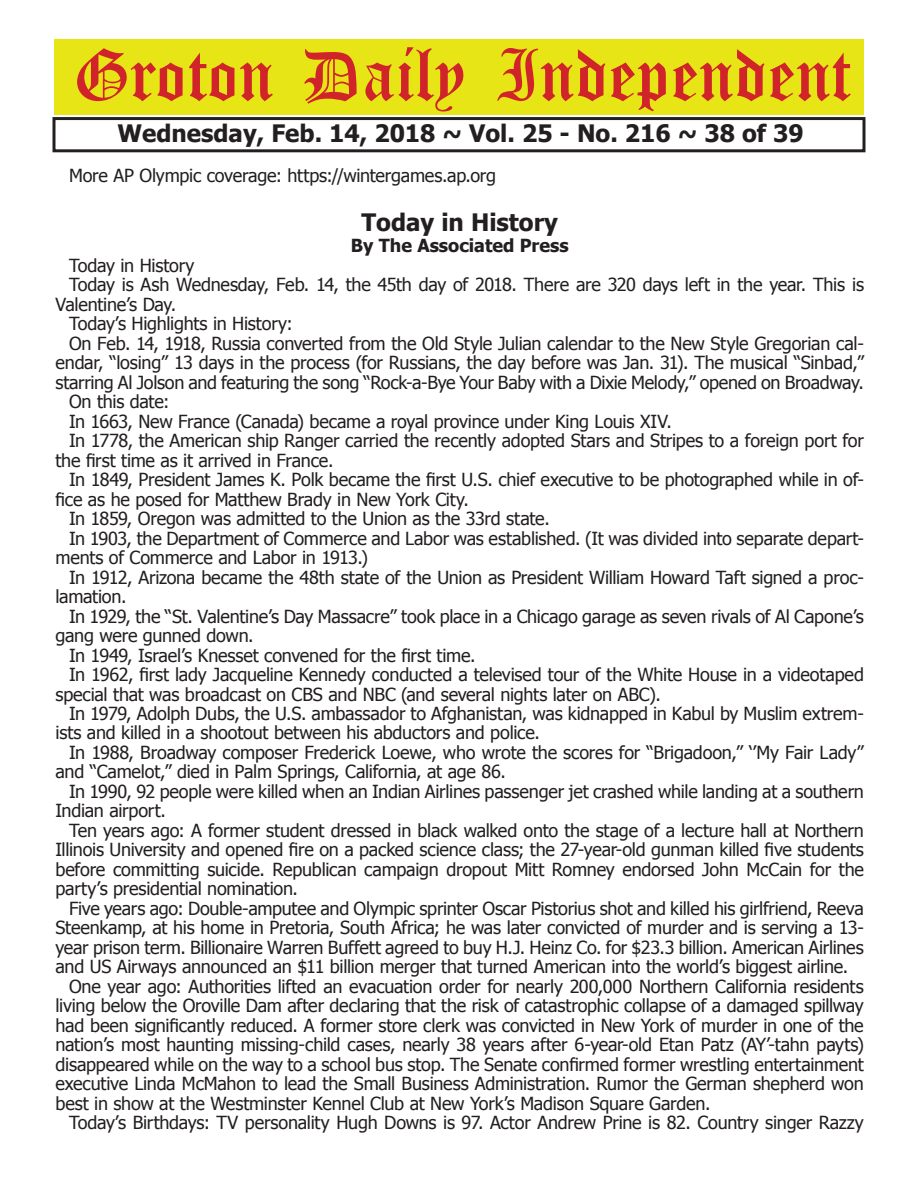
<style>
.page{position:relative;width:918px;height:1188px;background:#fff}
.page>*{position:absolute;margin:0;border:0;box-sizing:border-box;transform-origin:0 0}
.t1{font:54px "Old English Five";color:#d1232a}
.t2{font:700 24px "Tahoma";color:#231f20}
.t3{font:18px "Tahoma";letter-spacing:-.015em;color:#231f20}
.t4{font:700 18px "Tahoma";color:#231f20}
</style>
<div class="page">
<div style="left:52px;top:117px;width:814px;height:35px;border:3px solid #231f20"></div>
<div style="left:54px;top:40px;width:810px;height:75px;background:#e7e515"></div>
<h1 class="t1" style="left:73px;top:50px;width:779px">Groton Daily Independent</h1>
<h2 class="t2" style="left:118px;top:116px;width:688px">Wednesday, Feb. 14, 2018 ~ Vol. 25 - No. 216 ~ 38 of 39</h2>
<p class="t3" style="left:69px;top:164px;width:429px">More AP Olympic coverage: https://wintergames.ap.org</p>
<h2 class="t2" style="left:362px;top:205px;width:198px">Today in History</h2>
<p class="t4" style="left:351px;top:233px;width:219px">By The Associated Press</p>
<p class="t3" style="left:69px;top:253px;width:127px">Today in History</p>
<p class="t3" style="left:69px;top:273px;width:797px">Today is Ash Wednesday, Feb. 14, the 45th day of 2018. There are 320 days left in the year. This is</p>
<p class="t3" style="left:56px;top:292px;width:122px">Valentine’s Day.</p>
<p class="t3" style="left:69px;top:312px;width:225px">Today’s Highlights in History:</p>
<p class="t3" style="left:69px;top:331px;width:796px">On Feb. 14, 1918, Russia converted from the Old Style Julian calendar to the New Style Gregorian cal-</p>
<p class="t3" style="left:56px;top:350px;width:810px">endar, “losing” 13 days in the process (for Russians, the day before was Jan. 31). The musical “Sinbad,”</p>
<p class="t3" style="left:56px;top:370px;width:810px">starring Al Jolson and featuring the song “Rock-a-Bye Your Baby with a Dixie Melody,” opened on Broadway.</p>
<p class="t3" style="left:69px;top:389px;width:102px">On this date:</p>
<p class="t3" style="left:69px;top:409px;width:604px">In 1663, New France (Canada) became a royal province under King Louis XIV.</p>
<p class="t3" style="left:69px;top:428px;width:796px">In 1778, the American ship Ranger carried the recently adopted Stars and Stripes to a foreign port for</p>
<p class="t3" style="left:56px;top:448px;width:279px">the first time as it arrived in France.</p>
<p class="t3" style="left:69px;top:467px;width:796px">In 1849, President James K. Polk became the first U.S. chief executive to be photographed while in of-</p>
<p class="t3" style="left:56px;top:487px;width:415px">fice as he posed for Matthew Brady in New York City.</p>
<p class="t3" style="left:69px;top:506px;width:482px">In 1859, Oregon was admitted to the Union as the 33rd state.</p>
<p class="t3" style="left:69px;top:526px;width:796px">In 1903, the Department of Commerce and Labor was established. (It was divided into separate depart-</p>
<p class="t3" style="left:56px;top:545px;width:314px">ments of Commerce and Labor in 1913.)</p>
<p class="t3" style="left:69px;top:565px;width:796px">In 1912, Arizona became the 48th state of the Union as President William Howard Taft signed a proc-</p>
<p class="t3" style="left:56px;top:584px;width:72px">lamation.</p>
<p class="t3" style="left:69px;top:604px;width:796px">In 1929, the “St. Valentine’s Day Massacre” took place in a Chicago garage as seven rivals of Al Capone’s</p>
<p class="t3" style="left:56px;top:623px;width:200px">gang were gunned down.</p>
<p class="t3" style="left:69px;top:643px;width:408px">In 1949, Israel’s Knesset convened for the first time.</p>
<p class="t3" style="left:69px;top:662px;width:796px">In 1962, first lady Jacqueline Kennedy conducted a televised tour of the White House in a videotaped</p>
<p class="t3" style="left:56px;top:682px;width:607px">special that was broadcast on CBS and NBC (and several nights later on ABC).</p>
<p class="t3" style="left:69px;top:701px;width:796px">In 1979, Adolph Dubs, the U.S. ambassador to Afghanistan, was kidnapped in Kabul by Muslim extrem-</p>
<p class="t3" style="left:56px;top:721px;width:486px">ists and killed in a shootout between his abductors and police.</p>
<p class="t3" style="left:69px;top:740px;width:796px">In 1988, Broadway composer Frederick Loewe, who wrote the scores for “Brigadoon,” ‘’My Fair Lady”</p>
<p class="t3" style="left:56px;top:760px;width:452px">and “Camelot,” died in Palm Springs, California, at age 86.</p>
<p class="t3" style="left:69px;top:779px;width:796px">In 1990, 92 people were killed when an Indian Airlines passenger jet crashed while landing at a southern</p>
<p class="t3" style="left:56px;top:799px;width:112px">Indian airport.</p>
<p class="t3" style="left:69px;top:818px;width:796px">Ten years ago: A former student dressed in black walked onto the stage of a lecture hall at Northern</p>
<p class="t3" style="left:56px;top:838px;width:810px">Illinois University and opened fire on a packed science class; the 27-year-old gunman killed five students</p>
<p class="t3" style="left:56px;top:857px;width:810px">before committing suicide. Republican campaign dropout Mitt Romney endorsed John McCain for the</p>
<p class="t3" style="left:56px;top:877px;width:244px">party’s presidential nomination.</p>
<p class="t3" style="left:69px;top:896px;width:796px">Five years ago: Double-amputee and Olympic sprinter Oscar Pistorius shot and killed his girlfriend, Reeva</p>
<p class="t3" style="left:56px;top:916px;width:810px">Steenkamp, at his home in Pretoria, South Africa; he was later convicted of murder and is serving a 13-</p>
<p class="t3" style="left:56px;top:935px;width:810px">year prison term. Billionaire Warren Buffett agreed to buy H.J. Heinz Co. for $23.3 billion. American Airlines</p>
<p class="t3" style="left:56px;top:955px;width:794px">and US Airways announced an $11 billion merger that turned American into the world’s biggest airline.</p>
<p class="t3" style="left:69px;top:974px;width:796px">One year ago: Authorities lifted an evacuation order for nearly 200,000 Northern California residents</p>
<p class="t3" style="left:56px;top:994px;width:810px">living below the Oroville Dam after declaring that the risk of catastrophic collapse of a damaged spillway</p>
<p class="t3" style="left:56px;top:1013px;width:810px">had been significantly reduced. A former store clerk was convicted in New York of murder in one of the</p>
<p class="t3" style="left:56px;top:1033px;width:810px">nation’s most haunting missing-child cases, nearly 38 years after 6-year-old Etan Patz (AY’-tahn payts)</p>
<p class="t3" style="left:56px;top:1052px;width:810px">disappeared while on the way to a school bus stop. The Senate confirmed former wrestling entertainment</p>
<p class="t3" style="left:56px;top:1072px;width:810px">executive Linda McMahon to lead the Small Business Administration. Rumor the German shepherd won</p>
<p class="t3" style="left:56px;top:1091px;width:657px">best in show at the Westminster Kennel Club at New York’s Madison Square Garden.</p>
<p class="t3" style="left:69px;top:1111px;width:796px">Today’s Birthdays: TV personality Hugh Downs is 97. Actor Andrew Prine is 82. Country singer Razzy</p>
</div>
